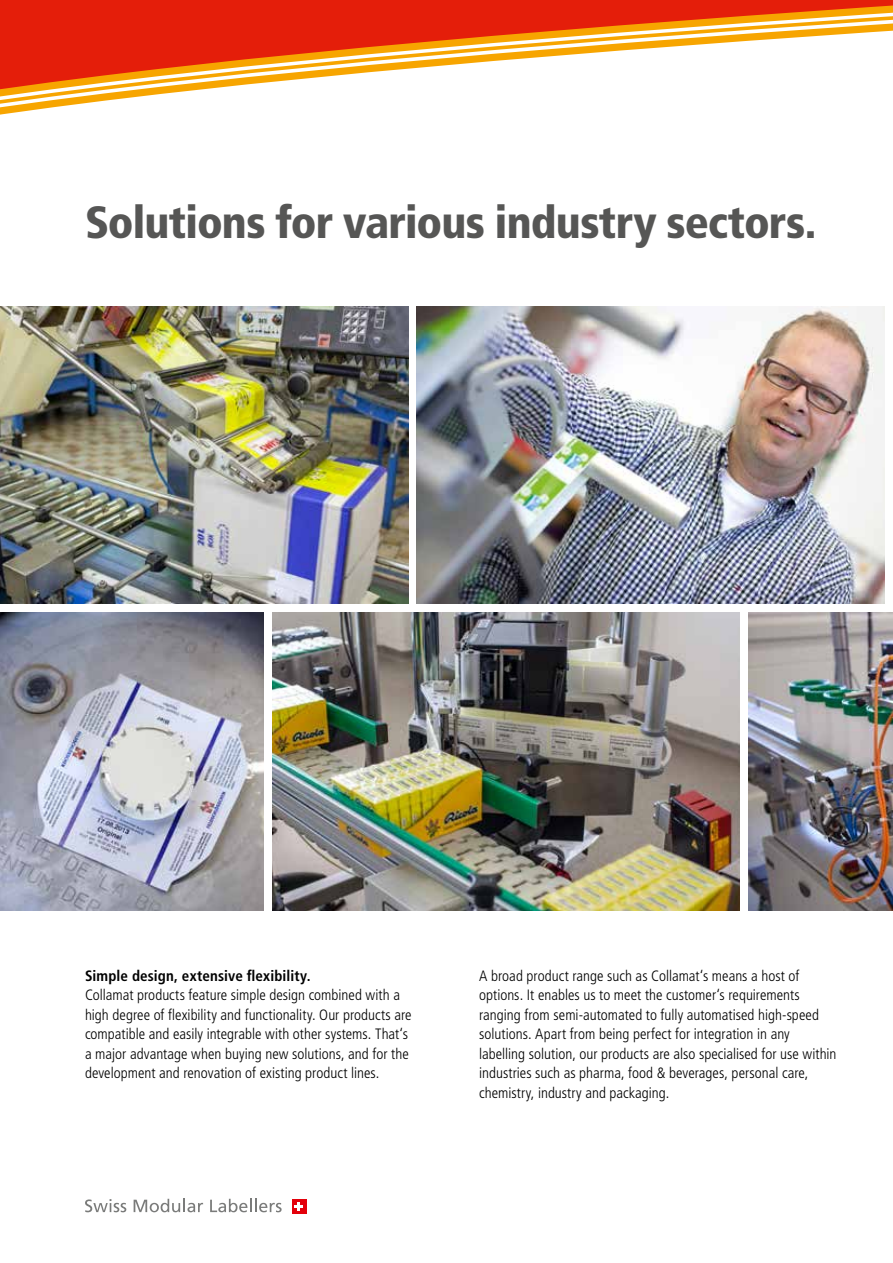
<style>
.page{position:relative;width:893px;height:1263px;background:#fff}
.page>*{position:absolute;margin:0;border:0;box-sizing:border-box;transform-origin:0 0}
.t1{font:900 condensed 45px "Frutiger";letter-spacing:-.02em;color:#565655}
.t2{font:300 condensed 15px/19.5px "Frutiger";color:#000}
.t3{font:700 condensed 15px "Frutiger";letter-spacing:.01em;color:#000}
</style>
<div class="page">
<img style="left:748px;top:612px;width:145px;height:298px">
<img style="left:0;top:306px;width:408px;height:298px">
<img style="left:0;top:612px;width:264px;height:298px">
<img style="left:417px;top:306px;width:467px;height:298px">
<img style="left:272px;top:612px;width:468px;height:298px">
<svg style="left:0;top:0;width:893px;height:105px"></svg>
<svg style="left:210px;top:1199px;width:72px;height:13px"></svg>
<svg style="left:134px;top:1199px;width:69px;height:13px"></svg>
<svg style="left:85px;top:1199px;width:41px;height:13px"></svg>
<div style="left:292px;top:1200px;width:14px;height:14px;background:#e3000b"></div>
<svg style="left:294px;top:1202px;width:9px;height:9px"></svg>
<h1 class="t1" style="left:85px;top:195px;width:733px">Solutions for various industry sectors.</h1>
<p class="t3" style="left:85px;top:967px;width:227px">Simple design, extensive flexibility.</p>
<p class="t2" style="left:85px;top:985px;width:328px">Collamat products feature simple design combined with a high degree of flexibility and functionality. Our products are compatible and easily integrable with other systems. That‘s a major advantage when buying new solutions, and for the development and renovation of existing product lines.</p>
<p class="t2" style="left:479px;top:966px;width:359px">A broad product range such as Collamat‘s means a host of options. It enables us to meet the customer‘s requirements ranging from semi-automated to fully automatised high-speed solutions. Apart from being perfect for integration in any labelling solution, our products are also specialised for use within industries such as pharma, food &amp; beverages, personal care, chemistry, industry and packaging.</p>
</div>
